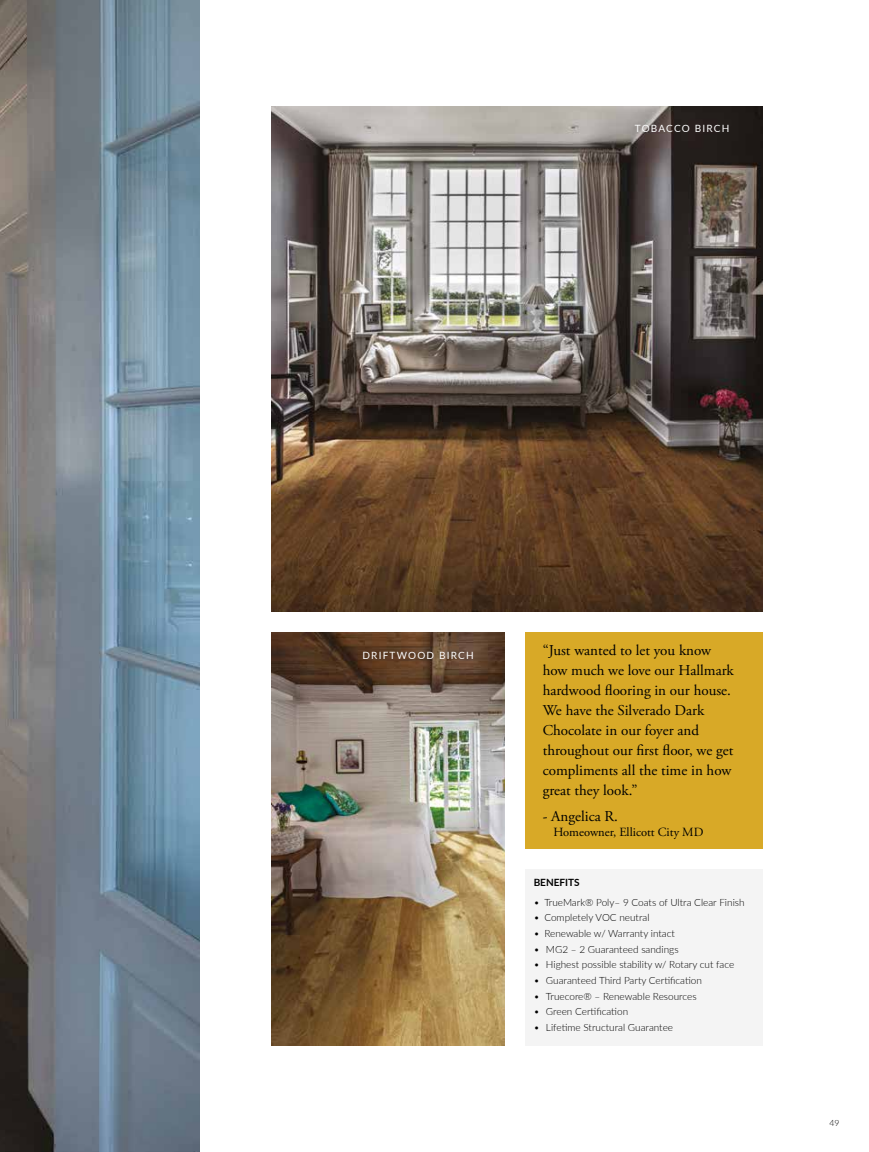
<style>
.page{position:relative;width:869px;height:1152px;background:#fff}
.page>*{position:absolute;margin:0;border:0;box-sizing:border-box;transform-origin:0 0}
.t1{font:15px/20px "Adobe Garamond Pro";color:#000}
.t2{font:12.5px "Adobe Garamond Pro";color:#000}
.t3{font:300 10px "Lato";color:#000}
.t4{font:10px "Lato";letter-spacing:.12em;color:#fff}
.t5{font:700 10px "Lato";color:#000}
.t6{font:300 8.62px "Lato";color:#000}
</style>
<div class="page">
<img style="left:0;top:0;width:200px;height:1152px">
<img style="left:272px;top:632px;width:232px;height:413px">
<div style="left:525px;top:632px;width:237px;height:217px;background:#d8a927"></div>
<div style="left:525px;top:869px;width:237px;height:176px;background:#f4f4f4"></div>
<img style="left:272px;top:106px;width:490px;height:505px">
<p class="t4" style="left:634px;top:121px;width:96px">TOBACCO BIRCH</p>
<p class="t4" style="left:362px;top:648px;width:113px">DRIFTWOOD BIRCH</p>
<h1 class="t1" style="left:542px;top:641px;width:192px">“Just wanted to let you know how much we love our Hallmark hardwood flooring in our house.<br>We have the Silverado Dark<br>Chocolate in our foyer and throughout our first floor, we get compliments all the time in how great they look.”</h1>
<h1 class="t1" style="left:542px;top:807px;width:77px">- Angelica R.</h1>
<p class="t2" style="left:553px;top:825px;width:151px">Homeowner, Ellicott City MD</p>
<p class="t5" style="left:533px;top:875px;width:47px">BENEFITS</p>
<p class="t3" style="left:533px;top:895px;width:212px">• TrueMark® Poly– 9 Coats of Ultra Clear Finish</p>
<p class="t3" style="left:533px;top:911px;width:117px">• Completely VOC neutral</p>
<p class="t3" style="left:533px;top:926px;width:143px">• Renewable w/ Warranty intact</p>
<p class="t3" style="left:533px;top:942px;width:146px">• MG2 – 2 Guaranteed sandings</p>
<p class="t3" style="left:533px;top:957px;width:202px">• Highest possible stability w/ Rotary cut face</p>
<p class="t3" style="left:533px;top:973px;width:170px">• Guaranteed Third Party Certification</p>
<p class="t3" style="left:533px;top:989px;width:164px">• Truecore® – Renewable Resources</p>
<p class="t3" style="left:533px;top:1004px;width:96px">• Green Certification</p>
<p class="t3" style="left:533px;top:1020px;width:141px">• Lifetime Structural Guarantee</p>
<p class="t6" style="left:829px;top:1116px;width:12px">49</p>
</div>
